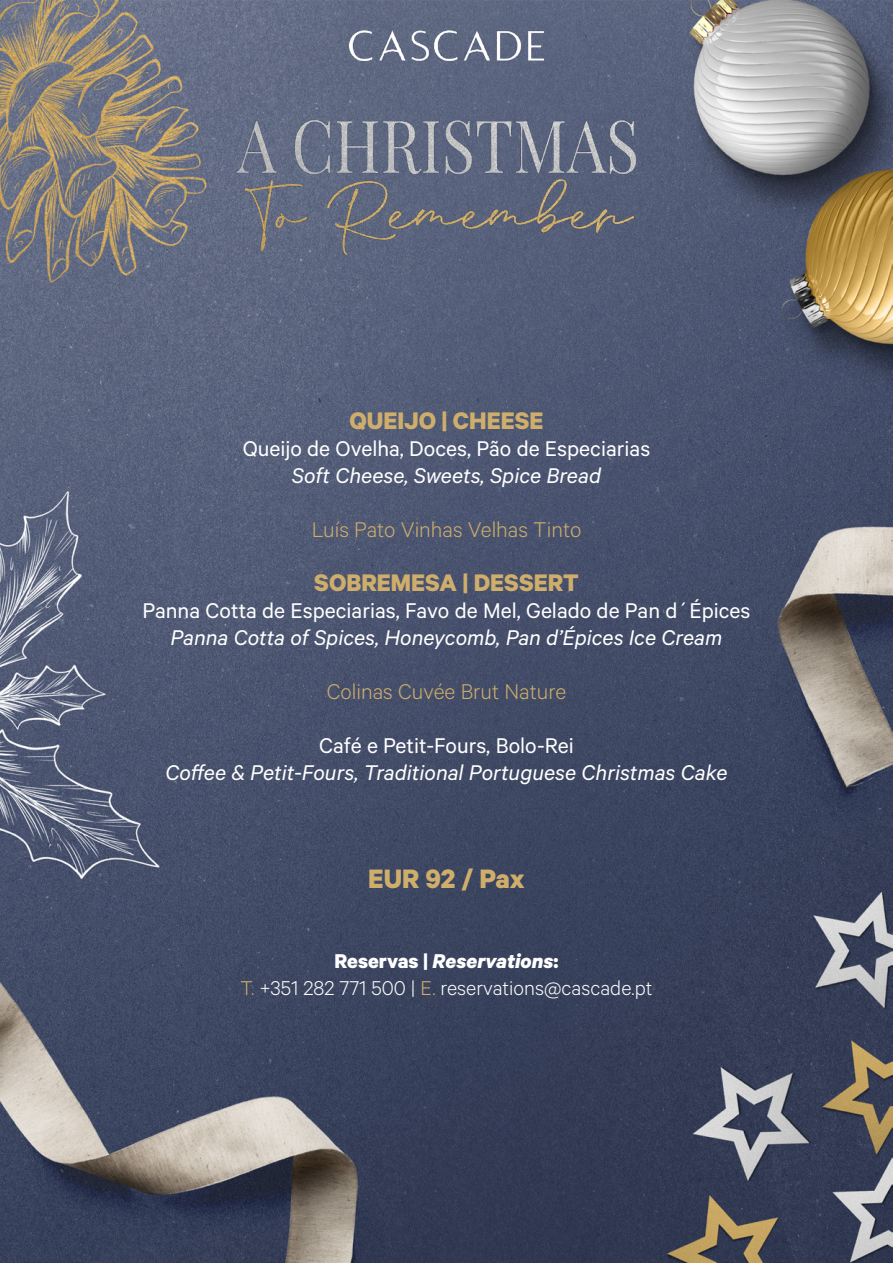
<style>
.page{position:relative;width:893px;height:1263px;background:#fff}
.page>*{position:absolute;margin:0;border:0;box-sizing:border-box;transform-origin:0 0}
.t1{font:700 30px "Calibre";color:#cfae6b}
.t2{font:700 27px "Calibre";color:#cfae6b}
.t3{font:italic 24px "Calibre";color:#fff}
.t4{font:24px "Calibre";color:#fff}
.t5{font:300 24px "Calibre";color:#cfae6b}
.t6{font:300 22.5px "Calibre";color:#fff}
.t7{font:italic 700 22.5px "Calibre";color:#fff}
.s1{font-style:normal}
.s2{color:#cfae6b}
</style>
<div class="page">
<img style="left:0;top:0;width:893px;height:1263px">
<img style="left:208px;top:96px;width:477px;height:182px">
<img style="left:349px;top:30px;width:195px;height:31px">
<p class="t2" style="left:349px;top:404px;width:196px">QUEIJO | CHEESE</p>
<p class="t4" style="left:243px;top:434px;width:409px">Queijo de Ovelha, Doces, Pão de Especiarias</p>
<p class="t3" style="left:292px;top:461px;width:311px">Soft Cheese, Sweets, Spice Bread</p>
<p class="t5" style="left:312px;top:515px;width:271px">Luís Pato Vinhas Velhas Tinto</p>
<p class="t2" style="left:314px;top:566px;width:266px">SOBREMESA | DESSERT</p>
<p class="t4" style="left:143px;top:596px;width:609px">Panna Cotta de Especiarias, Favo de Mel, Gelado de Pan d´Épices</p>
<p class="t3" style="left:171px;top:623px;width:553px">Panna Cotta of Spices, Honeycomb, Pan d’Épices Ice Cream</p>
<p class="t5" style="left:327px;top:677px;width:241px">Colinas Cuvée Brut Nature</p>
<p class="t4" style="left:319px;top:731px;width:256px">Café e Petit-Fours, Bolo-Rei</p>
<p class="t3" style="left:165px;top:758px;width:564px">Coffee &amp; Petit-Fours, Traditional Portuguese Christmas Cake</p>
<p class="t1" style="left:368px;top:860px;width:158px">EUR 92 / Pax</p>
<p class="t7" style="left:334px;top:947px;width:226px"><span class="s1">Reservas |</span> Reservations<span class="s1">:</span></p>
<p class="t6" style="left:240px;top:975px;width:413px"><span class="s2">T.</span> +351 282 771 500 | <span class="s2">E.</span> reservations@cascade.pt</p>
</div>
